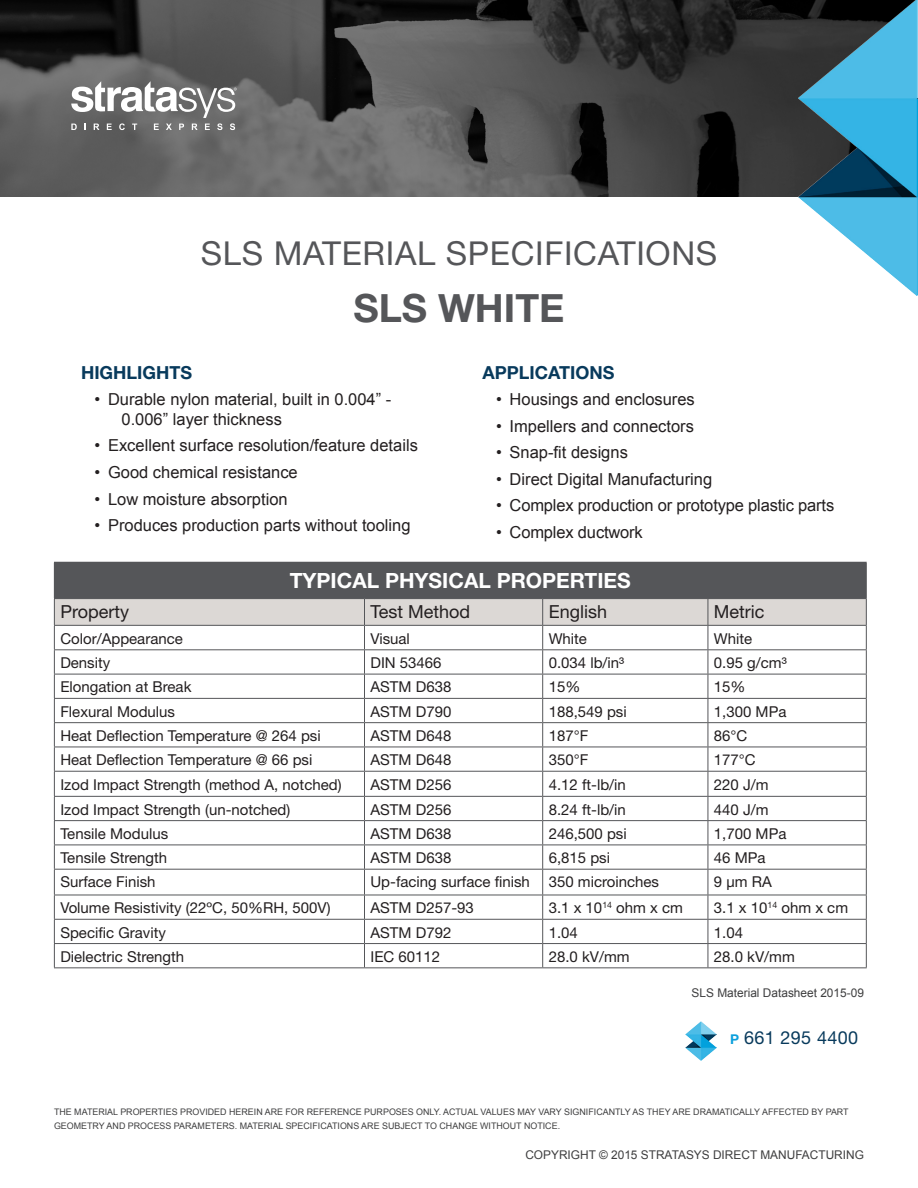
<style>
.page{position:relative;width:918px;height:1188px;background:#fff}
.page>*{position:absolute;margin:0;border:0;box-sizing:border-box;transform-origin:0 0}
.Helvetica_75_Bold{font:700 39px "Helvetica Neue LT Std";color:#555659}
.Helvetica_Roman_55{font:33px "Helvetica Neue LT Std";letter-spacing:.02em;color:#555659}
.Helvetica_75_Bold-2{font:700 21px "Helvetica Neue LT Std";color:#fff}
.Helvetica_Roman_55-2{font:18px "Helvetica Neue LT Std";color:#231f20}
.Helvetica_75_Bold-3{font:700 18px "Helvetica Neue LT Std";color:#083a5c}
.Helvetica_Roman_55-3{font:18px "Helvetica Neue LT Std";letter-spacing:.02em;color:#083a5c}
.t1{font:16.5px/19.8px "Arial";color:#231f20}
.Helvetica_Neue{font:15px "Helvetica Neue";color:#231f20}
.Arial{font:12px "Arial";color:#3e3e3f}
.Helvetica_Neue-2{font:12px "Arial";color:#3e3e3f}
.Arial-2{font:9px/13.5px "Arial";color:#3e3e3f}
.s1{font-weight:700;font-size:13.5px;color:#0ca0dc}
</style>
<div class="page">
<img style="left:0;top:0;width:798px;height:197px">
<div style="left:54px;top:562px;width:812px;height:37px;background:#555659"></div>
<hr style="left:708px;top:562px;width:159px;height:1px;background:#555659">
<hr style="left:866px;top:563px;width:1px;height:35px;background:#555659">
<hr style="left:708px;top:598px;width:159px;height:1px;background:#555659">
<svg style="left:54px;top:599px;width:813px;height:368px"></svg>
<hr style="left:54px;top:967px;width:310px;height:1px;background:#555659">
<hr style="left:364px;top:967px;width:179px;height:1px;background:#555659">
<hr style="left:543px;top:967px;width:165px;height:1px;background:#555659">
<hr style="left:708px;top:967px;width:159px;height:1px;background:#555659">
<svg style="left:71px;top:81px;width:166px;height:49px"></svg>
<img style="left:798px;top:0;width:120px;height:295px">
<img style="left:685px;top:1021px;width:31px;height:39px">
<p class="Helvetica_Roman_55" style="left:201px;top:234px;width:518px">SLS MATERIAL SPECIFICATIONS</p>
<p class="Helvetica_75_Bold" style="left:354px;top:284px;width:212px">SLS WHITE</p>
<p class="Helvetica_75_Bold-3" style="left:81px;top:361px;width:113px">HIGHLIGHTS</p>
<p class="t1" style="left:122px;top:390px;width:271px;text-indent:-27px">• Durable nylon material, built in 0.004” -<br>0.006” layer thickness</p>
<p class="t1" style="left:94px;top:436px;width:325px">• Excellent surface resolution/feature details</p>
<p class="t1" style="left:94px;top:462px;width:205px">• Good chemical resistance</p>
<p class="t1" style="left:94px;top:489px;width:195px">• Low moisture absorption</p>
<p class="t1" style="left:94px;top:516px;width:318px">• Produces production parts without tooling</p>
<p class="Helvetica_75_Bold-3" style="left:483px;top:361px;width:133px">APPLICATIONS</p>
<p class="t1" style="left:496px;top:390px;width:200px">• Housings and enclosures</p>
<p class="t1" style="left:496px;top:416px;width:199px">• Impellers and connectors</p>
<p class="t1" style="left:496px;top:443px;width:133px">• Snap-fit designs</p>
<p class="t1" style="left:496px;top:469px;width:218px">• Direct Digital Manufacturing</p>
<p class="t1" style="left:496px;top:496px;width:340px">• Complex production or prototype plastic parts</p>
<p class="t1" style="left:496px;top:522px;width:148px">• Complex ductwork</p>
<p class="Helvetica_75_Bold-2" style="left:290px;top:567px;width:343px">TYPICAL PHYSICAL PROPERTIES</p>
<p class="Helvetica_Roman_55-2" style="left:60px;top:601px;width:70px">Property</p>
<p class="Helvetica_Roman_55-2" style="left:370px;top:601px;width:101px">Test Method</p>
<p class="Helvetica_Roman_55-2" style="left:549px;top:601px;width:60px">English</p>
<p class="Helvetica_Roman_55-2" style="left:714px;top:601px;width:52px">Metric</p>
<p class="Helvetica_Neue" style="left:60px;top:629px;width:124px">Color/Appearance</p>
<p class="Helvetica_Neue" style="left:370px;top:629px;width:41px">Visual</p>
<p class="Helvetica_Neue" style="left:549px;top:629px;width:40px">White</p>
<p class="Helvetica_Neue" style="left:714px;top:629px;width:40px">White</p>
<p class="Helvetica_Neue" style="left:60px;top:654px;width:52px">Density</p>
<p class="Helvetica_Neue" style="left:370px;top:654px;width:73px">DIN 53466</p>
<p class="Helvetica_Neue" style="left:549px;top:654px;width:77px">0.034 lb/in³</p>
<p class="Helvetica_Neue" style="left:714px;top:654px;width:74px">0.95 g/cm³</p>
<p class="Helvetica_Neue" style="left:60px;top:678px;width:133px">Elongation at Break</p>
<p class="Helvetica_Neue" style="left:370px;top:678px;width:82px">ASTM D638</p>
<p class="Helvetica_Neue" style="left:549px;top:678px;width:33px">15%</p>
<p class="Helvetica_Neue" style="left:714px;top:678px;width:33px">15%</p>
<p class="Helvetica_Neue" style="left:60px;top:702px;width:116px">Flexural Modulus</p>
<p class="Helvetica_Neue" style="left:370px;top:702px;width:82px">ASTM D790</p>
<p class="Helvetica_Neue" style="left:549px;top:702px;width:80px">188,549 psi</p>
<p class="Helvetica_Neue" style="left:714px;top:702px;width:74px">1,300 MPa</p>
<p class="Helvetica_Neue" style="left:60px;top:727px;width:262px">Heat Deflection Temperature @ 264 psi</p>
<p class="Helvetica_Neue" style="left:370px;top:727px;width:82px">ASTM D648</p>
<p class="Helvetica_Neue" style="left:549px;top:727px;width:41px">187°F</p>
<p class="Helvetica_Neue" style="left:714px;top:727px;width:35px">86°C</p>
<p class="Helvetica_Neue" style="left:60px;top:751px;width:254px">Heat Deflection Temperature @ 66 psi</p>
<p class="Helvetica_Neue" style="left:370px;top:751px;width:82px">ASTM D648</p>
<p class="Helvetica_Neue" style="left:549px;top:751px;width:41px">350°F</p>
<p class="Helvetica_Neue" style="left:714px;top:751px;width:43px">177°C</p>
<p class="Helvetica_Neue" style="left:60px;top:775px;width:283px">Izod Impact Strength (method A, notched)</p>
<p class="Helvetica_Neue" style="left:370px;top:775px;width:82px">ASTM D256</p>
<p class="Helvetica_Neue" style="left:549px;top:775px;width:79px">4.12 ft-lb/in</p>
<p class="Helvetica_Neue" style="left:714px;top:775px;width:56px">220 J/m</p>
<p class="Helvetica_Neue" style="left:60px;top:800px;width:232px">Izod Impact Strength (un-notched)</p>
<p class="Helvetica_Neue" style="left:370px;top:800px;width:82px">ASTM D256</p>
<p class="Helvetica_Neue" style="left:549px;top:800px;width:79px">8.24 ft-lb/in</p>
<p class="Helvetica_Neue" style="left:714px;top:800px;width:56px">440 J/m</p>
<p class="Helvetica_Neue" style="left:60px;top:825px;width:109px">Tensile Modulus</p>
<p class="Helvetica_Neue" style="left:370px;top:825px;width:82px">ASTM D638</p>
<p class="Helvetica_Neue" style="left:549px;top:825px;width:80px">246,500 psi</p>
<p class="Helvetica_Neue" style="left:714px;top:825px;width:74px">1,700 MPa</p>
<p class="Helvetica_Neue" style="left:60px;top:849px;width:108px">Tensile Strength</p>
<p class="Helvetica_Neue" style="left:370px;top:849px;width:82px">ASTM D638</p>
<p class="Helvetica_Neue" style="left:549px;top:849px;width:63px">6,815 psi</p>
<p class="Helvetica_Neue" style="left:714px;top:849px;width:53px">46 MPa</p>
<p class="Helvetica_Neue" style="left:60px;top:873px;width:97px">Surface Finish</p>
<p class="Helvetica_Neue" style="left:370px;top:873px;width:161px">Up-facing surface finish</p>
<p class="Helvetica_Neue" style="left:549px;top:873px;width:112px">350 microinches</p>
<p class="Helvetica_Neue" style="left:714px;top:873px;width:59px">9 μm RA</p>
<p class="Helvetica_Neue" style="left:60px;top:899px;width:272px">Volume Resistivity (22ºC, 50%RH, 500V)</p>
<p class="Helvetica_Neue" style="left:370px;top:899px;width:105px">ASTM D257-93</p>
<p class="Helvetica_Neue" style="left:549px;top:899px;width:136px">3.1 x 10<sup>14</sup> ohm x cm</p>
<p class="Helvetica_Neue" style="left:714px;top:899px;width:136px">3.1 x 10<sup>14</sup> ohm x cm</p>
<p class="Helvetica_Neue" style="left:60px;top:923px;width:107px">Specific Gravity</p>
<p class="Helvetica_Neue" style="left:370px;top:923px;width:82px">ASTM D792</p>
<p class="Helvetica_Neue" style="left:549px;top:923px;width:31px">1.04</p>
<p class="Helvetica_Neue" style="left:714px;top:923px;width:31px">1.04</p>
<p class="Helvetica_Neue" style="left:60px;top:948px;width:125px">Dielectric Strength</p>
<p class="Helvetica_Neue" style="left:370px;top:948px;width:71px">IEC 60112</p>
<p class="Helvetica_Neue" style="left:549px;top:948px;width:82px">28.0 kV/mm</p>
<p class="Helvetica_Neue" style="left:714px;top:948px;width:82px">28.0 kV/mm</p>
<p class="Helvetica_Neue-2" style="left:692px;top:985px;width:174px">SLS Material Datasheet 2015-09</p>
<p class="Helvetica_Roman_55-3" style="left:730px;top:1027px;width:130px"><span class="s1">P</span> 661 295 4400</p>
<p class="Arial-2" style="left:54px;top:1106px;width:796px">THE MATERIAL PROPERTIES PROVIDED HEREIN ARE FOR REFERENCE PURPOSES ONLY. ACTUAL VALUES MAY VARY SIGNIFICANTLY AS THEY ARE DRAMATICALLY AFFECTED BY PART<br>GEOMETRY AND PROCESS PARAMETERS. MATERIAL SPECIFICATIONS ARE SUBJECT TO CHANGE WITHOUT NOTICE.</p>
<p class="Arial" style="left:525px;top:1147px;width:340px">COPYRIGHT © 2015 STRATASYS DIRECT MANUFACTURING</p>
</div>
